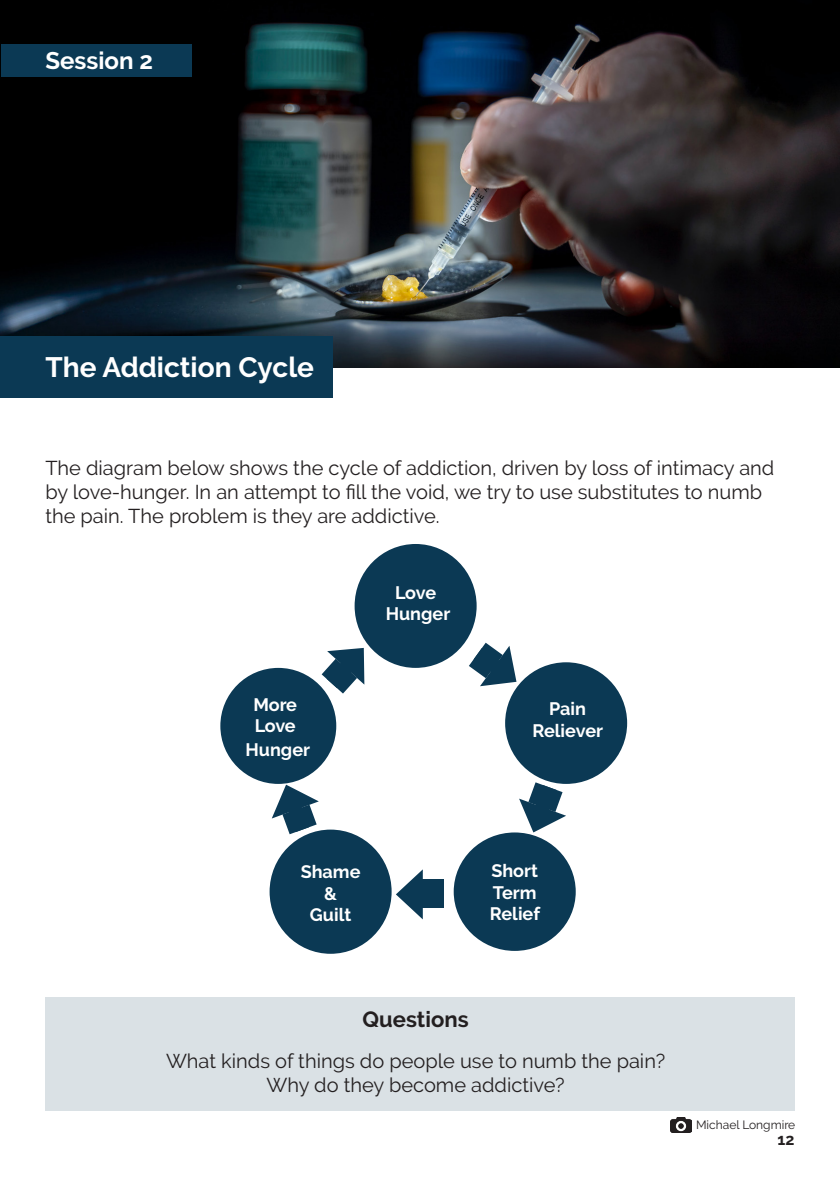
<style>
.page{position:relative;width:840px;height:1191px;background:#fff}
.page>*{position:absolute;margin:0;border:0;box-sizing:border-box;transform-origin:0 0}
.t1{font:700 28px "Raleway";color:#fff}
.t2{font:700 24px "Raleway";color:#fff}
.t3{font:700 22px "Raleway";color:#231f20}
.t4{font:20px/24px "Raleway";color:#231f20}
.t5{font:700 18px/21.6px "Raleway";color:#fff}
.t6{font:700 16px "Raleway";color:#231f20}
.t7{font:12px "Raleway";color:#231f20}
</style>
<div class="page">
<img style="left:0;top:0;width:839px;height:367px">
<div style="left:1px;top:44px;width:190px;height:32px;background:#0b3954"></div>
<div style="left:0;top:336px;width:332px;height:62px;background:#0b3954"></div>
<img style="left:670px;top:1117px;width:20px;height:15px">
<div style="left:45px;top:997px;width:749px;height:113px;background:#dae1e5"></div>
<div style="left:354px;top:544px;width:122px;height:124px;background:#0b3954;border-radius:50%"></div>
<div style="left:505px;top:662px;width:121px;height:122px;background:#0b3954;border-radius:50%"></div>
<div style="left:453px;top:832px;width:122px;height:119px;background:#0b3954;border-radius:50%"></div>
<div style="left:269px;top:829px;width:122px;height:124px;background:#0b3954;border-radius:50%"></div>
<div style="left:220px;top:668px;width:116px;height:116px;background:#0b3954;border-radius:50%"></div>
<svg style="left:458px;top:634px;width:64px;height:58px"></svg>
<svg style="left:518px;top:769px;width:49px;height:66px"></svg>
<div style="left:422px;top:879px;width:21px;height:29px;background:#0b3954"></div>
<svg style="left:396px;top:870px;width:26px;height:49px"></svg>
<svg style="left:271px;top:782px;width:49px;height:65px"></svg>
<svg style="left:312px;top:640px;width:60px;height:63px"></svg>
<p class="t2" style="left:45px;top:47px;width:109px">Session 2</p>
<p class="t2" style="left:64px;top:47px;width:107px">Session 1</p>
<p class="t1" style="left:45px;top:351px;width:270px">The Addiction Cycle</p>
<p class="t4" style="left:45px;top:456px;width:730px">The diagram below shows the cycle of addiction, driven by loss of intimacy and by love-hunger. In an attempt to fill the void, we try to use substitutes to numb the pain. The problem is they are addictive.</p>
<p class="t5" style="left:253px;top:693px;width:45px">More</p>
<p class="t5" style="left:254px;top:715px;width:43px">Love</p>
<p class="t5" style="left:245px;top:739px;width:66px">Hunger</p>
<p class="t5" style="left:395px;top:582px;width:43px">Love</p>
<p class="t5" style="left:385px;top:603px;width:66px">Hunger</p>
<p class="t5" style="left:548px;top:698px;width:38px">Pain</p>
<p class="t5" style="left:532px;top:719px;width:72px">Reliever</p>
<p class="t5" style="left:300px;top:861px;width:61px">Shame</p>
<p class="t5" style="left:324px;top:882px;width:14px">&amp;</p>
<p class="t5" style="left:310px;top:904px;width:43px">Guilt</p>
<p class="t5" style="left:489px;top:860px;width:52px">Short<br>Term<br>Relief</p>
<p class="t3" style="left:362px;top:1007px;width:107px">Questions</p>
<p class="t4" style="left:166px;top:1049px;width:500px;text-align:center">What kinds of things do people use to numb the pain?<br>Why do they become addictive?</p>
<p class="t7" style="left:695px;top:1117px;width:101px">Michael Longmire</p>
<p class="t6" style="left:777px;top:1130px;width:18px">12</p>
</div>
